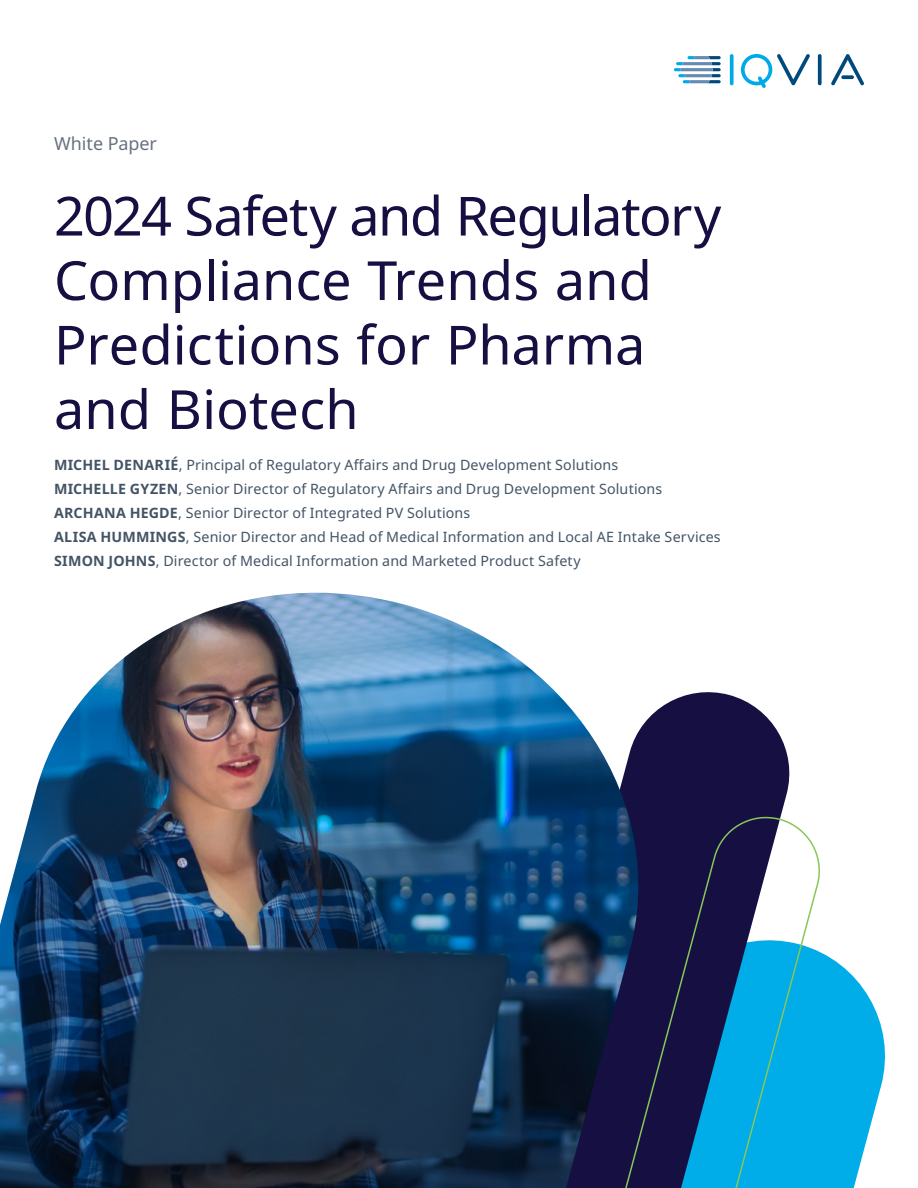
<style>
.page{position:relative;width:918px;height:1188px;background:#fff}
.page>*{position:absolute;margin:0;border:0;box-sizing:border-box;transform-origin:0 0}
.t1{font:54px/64.5px "Noto Sans";color:#161042}
.t2{font:18px "Noto Sans";letter-spacing:-.005em;color:#68707f}
.t3{font:14.25px/24px "Noto Sans";letter-spacing:.01em;color:#435465}
.s1{font-weight:700}
</style>
<div class="page">
<svg style="left:827px;top:955px;width:58px;height:233px;fill:#00ade8"></svg>
<svg style="left:669px;top:692px;width:121px;height:118px;background:#322d59"></svg>
<svg style="left:669px;top:810px;width:158px;height:378px;background:#2d7aa7"></svg>
<img style="left:0;top:593px;width:669px;height:595px">
<svg style="left:730px;top:54px;width:4px;height:31px"></svg>
<svg style="left:818px;top:54px;width:4px;height:31px"></svg>
<svg style="left:741px;top:54px;width:69px;height:34px"></svg>
<svg style="left:831px;top:54px;width:33px;height:32px"></svg>
<svg style="left:674px;top:56px;width:47px;height:27px"></svg>
<p class="t2" style="left:54px;top:130px;width:104px">White Paper</p>
<h1 class="t1" style="left:54px;top:185px;width:669px">2024 Safety and Regulatory<br>Compliance Trends and<br>Predictions for Pharma and Biotech</h1>
<p class="t3" style="left:54px;top:453px;width:668px"><span class="s1">MICHEL DENARIÉ</span>, Principal of Regulatory Affairs and Drug Development Solutions<br><span class="s1">MICHELLE GYZEN</span>, Senior Director of Regulatory Affairs and Drug Development Solutions <span class="s1">ARCHANA HEGDE</span>, Senior Director of Integrated PV Solutions<br><span class="s1">ALISA HUMMINGS</span>, Senior Director and Head of Medical Information and Local AE Intake Services <span class="s1">SIMON JOHNS</span>, Director of Medical Information and Marketed Product Safety</p>
</div>
